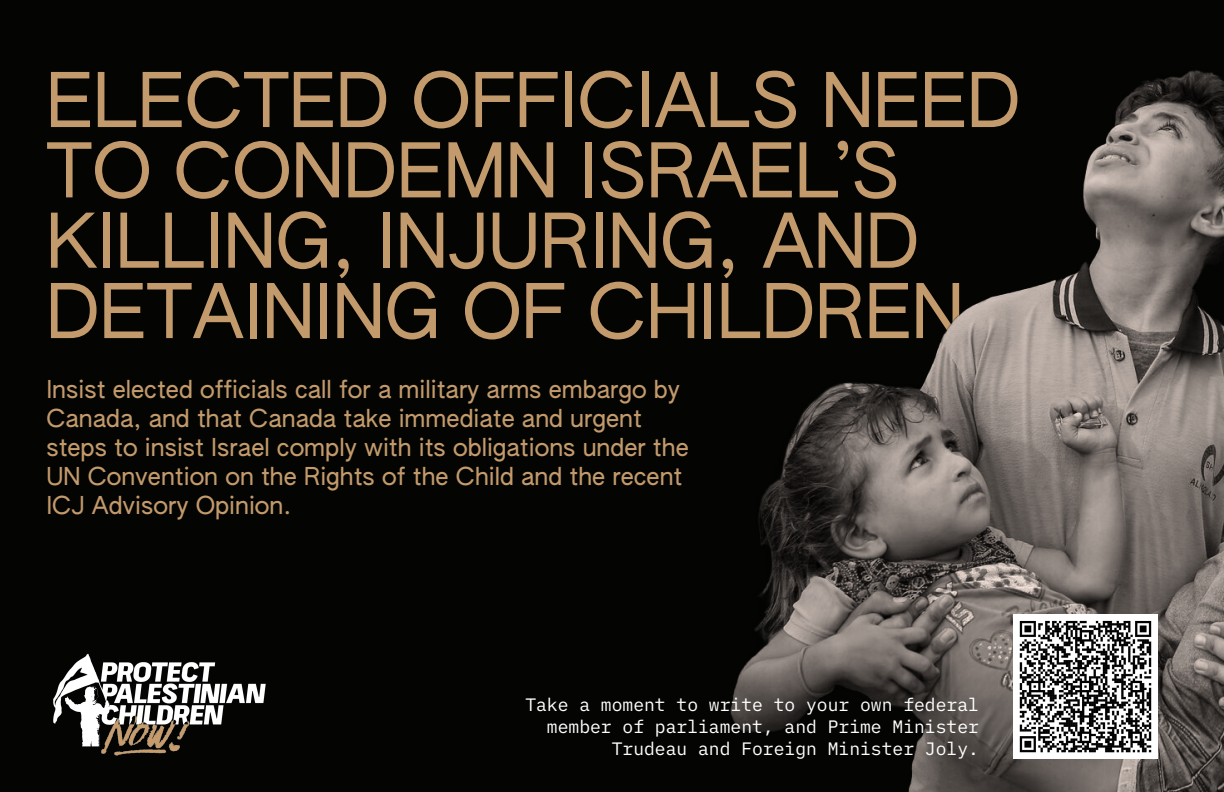
<style>
.page{position:relative;width:1224px;height:792px;background:#040503}
.page>*{position:absolute;margin:0;border:0;box-sizing:border-box;transform-origin:0 0}
.t1{font:73.3px/70.3px "AUTHENTIC Sans 90";color:#c39a6b}
.t2{font:24px/29px "AUTHENTIC Sans 90";color:#c39a6b}
.t3{font:18px/22px "i A Writer Mono V";color:#fff;text-align:right}
</style>
<div class="page">
<img style="left:730px;top:70px;width:494px;height:722px">
<img style="left:1013px;top:615px;width:144px;height:144px">
<img style="left:53px;top:653px;width:213px;height:103px">
<h1 class="t1" style="left:46px;top:65px;width:976px">ELECTED OFFICIALS NEED<br>TO CONDEMN ISRAEL’S<br>KILLING, INJURING, AND<br>DETAINING OF CHILDREN.</h1>
<p class="t2" style="left:46px;top:375px;width:644px">Insist elected officials call for a military arms embargo by Canada, and that Canada take immediate and urgent steps to insist Israel comply with its obligations under the UN Convention on the Rights of the Child and the recent ICJ Advisory Opinion.</p>
<p class="t3" style="left:525px;top:692px;width:455px">Take a moment to write to your own federal member of parliament, and Prime Minister<br>Trudeau and Foreign Minister Joly.</p>
</div>
